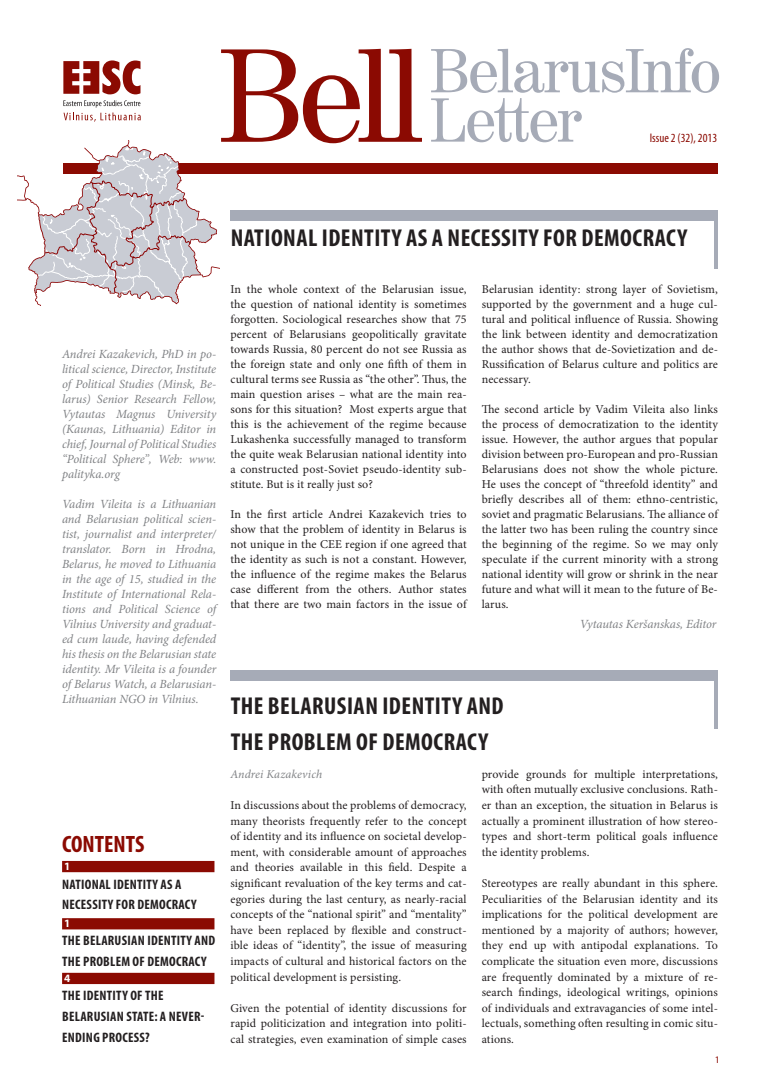
<style>
.page{position:relative;width:780px;height:1088px;background:#fff}
.page>*{position:absolute;margin:0;border:0;box-sizing:border-box;transform-origin:0 0}
.t1{font:700 condensed 24.5px/36.8px "Myriad Pro";letter-spacing:.02em;color:#231f20}
.t2{font:700 condensed 23.75px "Myriad Pro";color:#8b0a02}
.t3{font:700 condensed 13.75px/20.6px "Myriad Pro";letter-spacing:.02em;color:#231f20}
.t4{font:italic 12.5px/15px "Minion Pro";letter-spacing:-.01em;color:#808285;text-align:justify}
.t5{font:condensed 12.5px "Myriad Pro";color:#8b0a02}
.t6{font:12px/15px "Minion Pro";letter-spacing:.01em;color:#231f20;text-align:justify}
.t7{font:italic 12px "Minion Pro";letter-spacing:.01em;color:#808285}
.t8{font:700 11.25px "Myriad Pro";color:#fff}
.t9{font:10px "Myriad Pro";color:#8b0a02}
</style>
<div class="page">
<div style="left:63px;top:163px;width:654px;height:11px;background:#8b0a02"></div>
<svg style="left:431px;top:48px;width:288px;height:94px"></svg>
<svg style="left:17px;top:49px;width:405px;height:257px"></svg>
<div style="left:231px;top:210px;width:486px;height:10px;background:#a6abb7"></div>
<hr style="left:714px;top:210px;width:3px;height:59px;background:#a6abb7">
<div style="left:231px;top:670px;width:486px;height:11px;background:#a6abb7"></div>
<hr style="left:714px;top:670px;width:3px;height:59px;background:#a6abb7">
<div style="left:62px;top:861px;width:152px;height:11px;background:#8b0a02"></div>
<div style="left:62px;top:918px;width:152px;height:11px;background:#8b0a02"></div>
<div style="left:62px;top:973px;width:152px;height:11px;background:#8b0a02"></div>
<p class="t5" style="left:649px;top:131px;width:69px">Issue 2 (32), 2013</p>
<h1 class="t1" style="left:231px;top:219px;width:458px">NATIONAL IDENTITY AS A NECESSITY FOR DEMOCRACY</h1>
<p class="t4" style="left:62px;top:347px;width:156px">Andrei Kazakevich, PhD in po&shy;litical science, Director, Institute of Political Studies (Minsk, Be&shy;larus) Senior Research Fellow, Vytautas Magnus University (Kaunas, Lithuania) Editor in chief, Journal of Political Studies “Political Sphere”, Web: www. palityka.org</p>
<p class="t4" style="left:62px;top:497px;width:156px">Vadim Vileita is a Lithuanian and Belarusian political scien&shy;tist, journalist and interpreter/ translator. Born in Hrodna, Belarus, he moved to Lithuania in the age of 15, studied in the Institute of International Rela&shy;tions and Political Science of Vilnius University and graduat&shy;ed cum laude, having defended his thesis on the Belarusian state identity. Mr Vileita is a founder of Belarus Watch, a Belarusian-Lithuanian NGO in Vilnius.</p>
<h2 class="t2" style="left:62px;top:829px;width:83px">CONTENTS</h2>
<p class="t8" style="left:64px;top:859px;width:8px">1</p>
<p class="t3" style="left:62px;top:873px;width:136px">NATIONAL IDENTITY AS A<br>NECESSITY FOR DEMOCRACY</p>
<p class="t8" style="left:64px;top:916px;width:8px">1</p>
<p class="t3" style="left:62px;top:930px;width:155px">THE BELARUSIAN IDENTITY AND<br>THE PROBLEM OF DEMOCRACY</p>
<p class="t3" style="left:62px;top:985px;width:144px">THE IDENTITY OF THE<br>BELARUSIAN STATE: A NEVER-<br>ENDING PROCESS?</p>
<p class="t8" style="left:64px;top:970px;width:8px">4</p>
<p class="t6" style="left:230px;top:282px;width:238px">In the whole context of the Belarusian issue, the question of national identity is sometimes forgotten. Sociological researches show that 75 percent of Belarusians geopolitically gravitate towards Russia, 80 percent do not see Russia as the foreign state and only one fifth of them in cultural terms see Russia as “the other”. Thus, the main question arises – what are the main rea&shy;sons for this situation? Most experts argue that this is the achievement of the regime because Lukashenka successfully managed to transform the quite weak Belarusian national identity into a constructed post-Soviet pseudo-identity sub&shy;stitute. But is it really just so?</p>
<p class="t6" style="left:230px;top:507px;width:238px">In the first article Andrei Kazakevich tries to show that the problem of identity in Belarus is not unique in the CEE region if one agreed that the identity as such is not a constant. However, the influence of the regime makes the Belarus case different from the others. Author states that there are two main factors in the issue of</p>
<p class="t6" style="left:481px;top:282px;width:238px">Belarusian identity: strong layer of Sovietism, supported by the government and a huge cul&shy;tural and political influence of Russia. Showing the link between identity and democratization the author shows that de-Sovietization and de-Russification of Belarus culture and politics are necessary.</p>
<p class="t6" style="left:481px;top:402px;width:238px">The second article by Vadim Vileita also links the process of democratization to the identity issue. However, the author argues that popular division between pro-European and pro-Russian Belarusians does not show the whole picture.<br>He uses the concept of “threefold identity” and briefly describes all of them: ethno-centristic, soviet and pragmatic Belarusians. The alliance of the latter two has been ruling the country since the beginning of the regime. So we may only speculate if the current minority with a strong national identity will grow or shrink in the near future and what will it mean to the future of Be&shy;larus.</p>
<p class="t4" style="left:579px;top:616px;width:138px">Vytautas Keršanskas, Editor</p>
<h1 class="t1" style="left:231px;top:687px;width:274px">THE BELARUSIAN IDENTITY AND<br>THE PROBLEM OF DEMOCRACY</h1>
<p class="t7" style="left:230px;top:766px;width:93px">Andrei Kazakevich</p>
<p class="t6" style="left:230px;top:797px;width:238px;line-height:15.6px">In discussions about the problems of democracy, many theorists frequently refer to the concept of identity and its influence on societal develop&shy;ment, with considerable amount of approaches and theories available in this field. Despite a significant revaluation of the key terms and cat&shy;egories during the last century, as nearly-racial concepts of the “national spirit” and “mentality” have been replaced by flexible and construct&shy;ible ideas of “identity”, the issue of measuring impacts of cultural and historical factors on the political development is persisting.</p>
<p class="t6" style="left:230px;top:1000px;width:238px;line-height:15.6px">Given the potential of identity discussions for rapid politicization and integration into politi&shy;cal strategies, even examination of simple cases</p>
<p class="t6" style="left:481px;top:766px;width:238px;line-height:15.6px">provide grounds for multiple interpretations, with often mutually exclusive conclusions. Rath&shy;er than an exception, the situation in Belarus is actually a prominent illustration of how stereo&shy;types and short-term political goals influence the identity problems.</p>
<p class="t6" style="left:481px;top:875px;width:238px;line-height:15.6px">Stereotypes are really abundant in this sphere.<br>Peculiarities of the Belarusian identity and its implications for the political development are mentioned by a majority of authors; however, they end up with antipodal explanations. To complicate the situation even more, discussions are frequently dominated by a mixture of re&shy;search findings, ideological writings, opinions of individuals and extravagancies of some intel&shy;lectuals, something often resulting in comic situ&shy;ations.</p>
<p class="t9" style="left:714px;top:1053px;width:7px">1</p>
</div>
